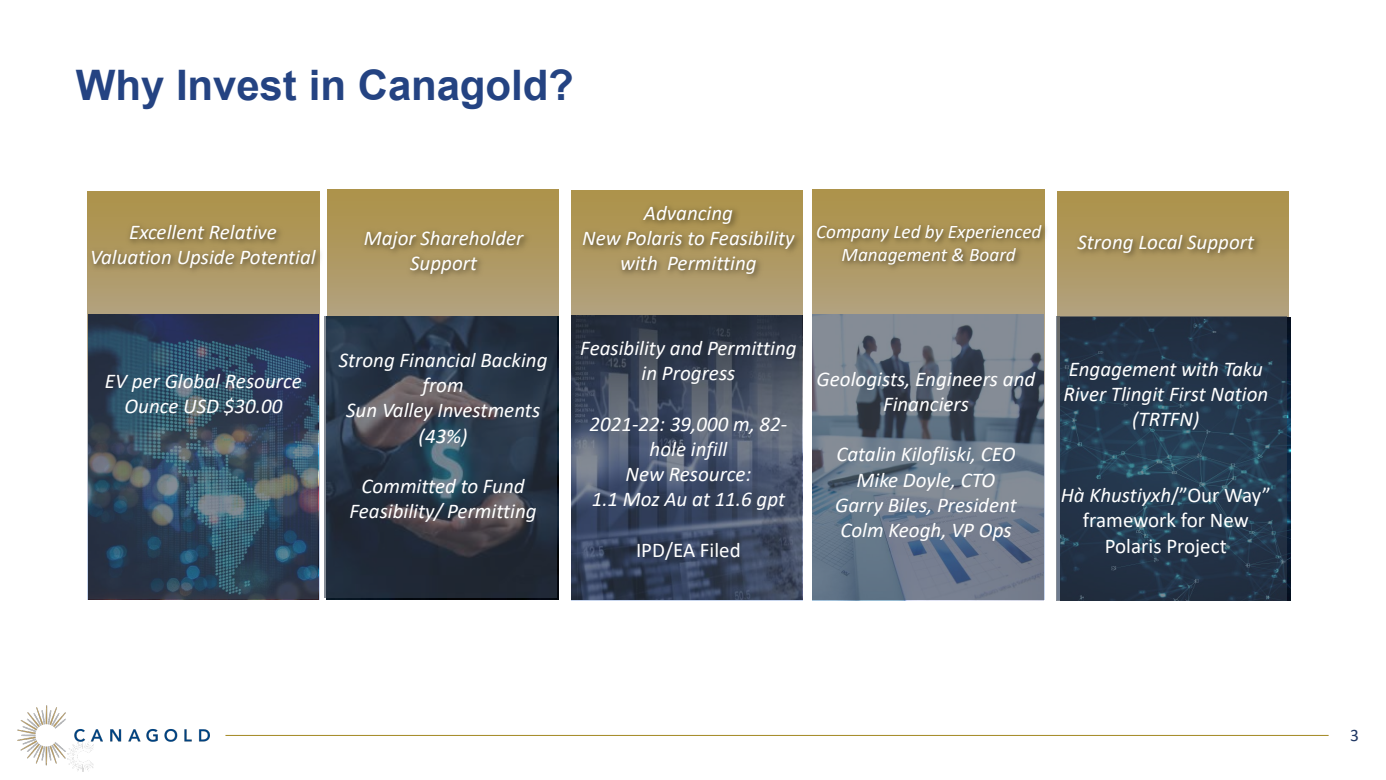
<style>
.page{position:relative;width:1386px;height:780px;background:#fff}
.page>*{position:absolute;margin:0;border:0;box-sizing:border-box;transform-origin:0 0}
.t1{font:700 42px "Arial";letter-spacing:-.005em;color:#244382}
.t2{font:italic 21px/25.2px "Calibri";color:#fff;text-align:center}
.t3{font:21px/25.2px "Calibri";color:#fff;text-align:center}
.t4{font:italic 19.25px/23.1px "Calibri";color:#fff;text-align:center}
.t5{font:17.5px "Calibri";color:#203864}
.s1{font-style:italic}
</style>
<div class="page">
<img style="left:72px;top:765px;width:21px;height:6px">
<hr style="left:225px;top:734px;width:1103px;height:1px;background:#a38721">
<img style="left:17px;top:705px;width:193px;height:60px">
<svg style="left:327px;top:189px;width:231px;height:127px;background:#af9a64"></svg>
<svg style="left:571px;top:190px;width:231px;height:125px;background:#b09c6c"></svg>
<img style="left:624px;top:190px;width:132px;height:22px">
<img style="left:571px;top:212px;width:232px;height:61px">
<img style="left:600px;top:237px;width:179px;height:61px">
<svg style="left:1057px;top:191px;width:231px;height:126px;background:#af9a65"></svg>
<svg style="left:88px;top:191px;width:231px;height:408px;background:#a89463"></svg>
<div style="left:89px;top:314px;width:229px;height:285px;background:#333f50;opacity:.6"></div>
<img style="left:110px;top:206px;width:194px;height:25px">
<img style="left:87px;top:231px;width:252px;height:61px">
<img style="left:1058px;top:216px;width:218px;height:61px">
<svg style="left:812px;top:189px;width:231px;height:125px;background:#af9a67"></svg>
<img style="left:798px;top:207px;width:273px;height:57px">
<img style="left:823px;top:231px;width:214px;height:56px">
<img style="left:344px;top:212px;width:207px;height:61px">
<img style="left:391px;top:237px;width:109px;height:61px">
<div style="left:1055px;top:316px;width:231px;height:284px;background:#333f50;opacity:.6"></div>
<div style="left:571px;top:315px;width:231px;height:285px;background:#333f50;opacity:.6"></div>
<div style="left:812px;top:314px;width:231px;height:285px;background:#333f50;opacity:.6"></div>
<div style="left:324px;top:316px;width:232px;height:281px;background:#333f50;opacity:.6"></div>
<h1 class="t1" style="left:76px;top:56px;width:499px">Why Invest in Canagold?</h1>
<p class="t2" style="left:90px;top:218px;width:227px">Excellent Relative<br>Valuation Upside Potential</p>
<p class="t2" style="left:364px;top:224px;width:161px">Major Shareholder<br>Support</p>
<p class="t2" style="left:105px;top:367px;width:198px">EV per Global Resource<br>Ounce USD $30.00</p>
<p class="t2" style="left:338px;top:346px;width:210px">Strong Financial Backing from</p>
<p class="t2" style="left:346px;top:396px;width:195px">Sun Valley Investments (43%)</p>
<p class="t2" style="left:349px;top:472px;width:189px">Committed to Fund<br>Feasibility/ Permitting</p>
<p class="t2" style="left:582px;top:199px;width:214px">Advancing<br>New Polaris to Feasibility with Permitting</p>
<p class="t4" style="left:816px;top:219px;width:227px">Company Led by Experienced<br>Management &amp; Board</p>
<p class="t2" style="left:1077px;top:228px;width:178px">Strong Local Support</p>
<p class="t2" style="left:580px;top:334px;width:218px">Feasibility and Permitting in Progress</p>
<p class="t2" style="left:589px;top:410px;width:199px">2021-22: 39,000 m, 82- hole infill</p>
<p class="t2" style="left:625px;top:460px;width:127px">New Resource:</p>
<p class="t2" style="left:591px;top:485px;width:195px">1.1 Moz Au at 11.6 gpt</p>
<p class="t3" style="left:636px;top:536px;width:106px">IPD/EA Filed</p>
<p class="t2" style="left:816px;top:365px;width:220px">Geologists, Engineers and<br>Financiers</p>
<p class="t2" style="left:836px;top:441px;width:181px">Catalin Kilofliski, CEO</p>
<p class="t2" style="left:856px;top:466px;width:140px">Mike Doyle, CTO</p>
<p class="t2" style="left:835px;top:491px;width:183px">Garry Biles, President</p>
<p class="t2" style="left:840px;top:516px;width:173px">Colm Keogh, VP Ops</p>
<p class="t2" style="left:1063px;top:355px;width:206px">Engagement with Taku<br>River Tlingit First Nation (TRTFN)</p>
<p class="t3" style="left:1060px;top:482px;width:211px"><span class="s1">Hà Khustiyxh</span>/”Our Way” framework for New<br>Polaris Project</p>
<p class="t5" style="left:1349px;top:722px;width:10px">3</p>
</div>
